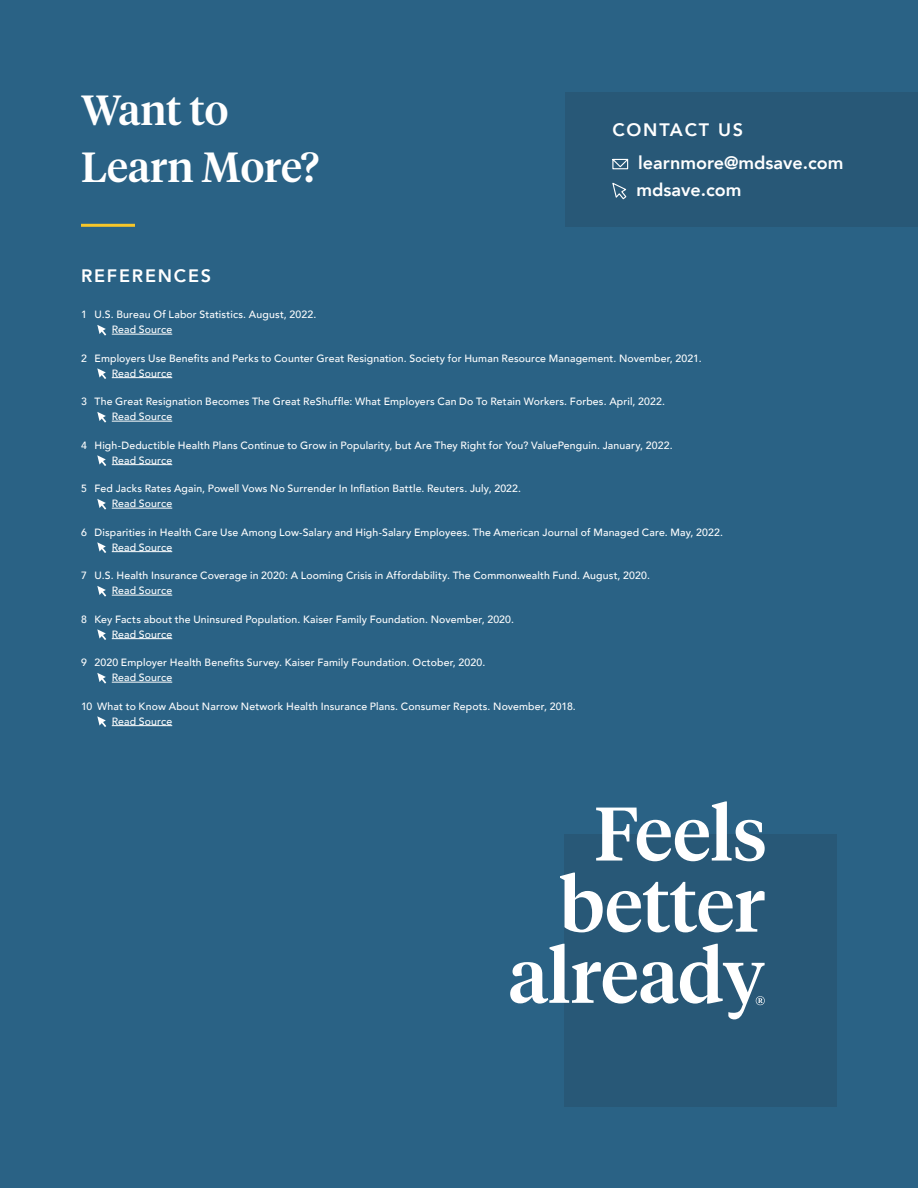
<style>
.page{position:relative;width:918px;height:1188px;background:#2a6285}
.page>*{position:absolute;margin:0;border:0;box-sizing:border-box;transform-origin:0 0}
.t1{font:500 42px/57px "Tiempos Headline";color:#fff}
.t2{font:800 18px/33.8px "Avenir";color:#fff}
.t3{font:800 18px "Avenir";letter-spacing:.1em;color:#fff}
.t4{font:500 10.5px/15px "Avenir";letter-spacing:.015em;color:#fff}
</style>
<div class="page">
<hr style="left:112px;top:334px;width:60px;height:1px;background:#fff">
<hr style="left:112px;top:377px;width:60px;height:1px;background:#fff">
<hr style="left:112px;top:421px;width:60px;height:1px;background:#fff">
<hr style="left:112px;top:464px;width:60px;height:1px;background:#fff">
<hr style="left:112px;top:508px;width:60px;height:1px;background:#fff">
<hr style="left:112px;top:551px;width:60px;height:1px;background:#fff">
<hr style="left:112px;top:595px;width:60px;height:1px;background:#fff">
<hr style="left:112px;top:638px;width:60px;height:1px;background:#fff">
<hr style="left:112px;top:682px;width:60px;height:1px;background:#fff">
<hr style="left:112px;top:725px;width:60px;height:1px;background:#fff">
<svg style="left:97px;top:325px;width:9px;height:11px"></svg>
<svg style="left:97px;top:368px;width:9px;height:11px"></svg>
<svg style="left:97px;top:412px;width:9px;height:11px"></svg>
<svg style="left:97px;top:455px;width:9px;height:11px"></svg>
<svg style="left:97px;top:499px;width:9px;height:11px"></svg>
<svg style="left:97px;top:542px;width:9px;height:11px"></svg>
<svg style="left:97px;top:586px;width:9px;height:11px"></svg>
<svg style="left:97px;top:629px;width:9px;height:11px"></svg>
<svg style="left:97px;top:673px;width:9px;height:11px"></svg>
<svg style="left:97px;top:716px;width:9px;height:11px"></svg>
<hr style="left:81px;top:224px;width:54px;height:3px;background:#f7c629">
<div style="left:565px;top:92px;width:353px;height:135px;background:#285877"></div>
<svg style="left:612px;top:158px;width:17px;height:12px"></svg>
<svg style="left:612px;top:182px;width:15px;height:18px"></svg>
<div style="left:565px;top:835px;width:272px;height:272px;background:#285877"></div>
<svg style="left:510px;top:944px;width:255px;height:75px"></svg>
<svg style="left:560px;top:873px;width:205px;height:59px"></svg>
<svg style="left:596px;top:801px;width:169px;height:60px"></svg>
<h1 class="t1" style="left:81px;top:79px;width:240px">Want to<br>Learn More?</h1>
<h2 class="t2" style="left:638px;top:112px;width:207px;text-indent:-26px">CONTACT US learnmore@mdsave.com</h2>
<h2 class="t2" style="left:636px;top:173px;width:106px">mdsave.com</h2>
<h2 class="t3" style="left:81px;top:262px;width:132px">REFERENCES</h2>
<p class="t4" style="left:112px;top:307px;width:206px;text-indent:-31px">1 U.S. Bureau Of Labor Statistics. August, 2022.<br>Read Source</p>
<p class="t4" style="left:112px;top:350px;width:591px;text-indent:-31px">2 Employers Use Benefits and Perks to Counter Great Resignation. Society for Human Resource Management. November, 2021.<br>Read Source</p>
<p class="t4" style="left:112px;top:394px;width:555px;text-indent:-31px">3 The Great Resignation Becomes The Great ReShuffle: What Employers Can Do To Retain Workers. Forbes. April, 2022.<br>Read Source</p>
<p class="t4" style="left:112px;top:437px;width:562px;text-indent:-31px">4 High-Deductible Health Plans Continue to Grow in Popularity, but Are They Right for You? ValuePenguin. January, 2022.<br>Read Source</p>
<p class="t4" style="left:112px;top:481px;width:411px;text-indent:-31px">5 Fed Jacks Rates Again, Powell Vows No Surrender In Inflation Battle. Reuters. July, 2022.<br>Read Source</p>
<p class="t4" style="left:112px;top:524px;width:613px;text-indent:-31px">6 Disparities in Health Care Use Among Low-Salary and High-Salary Employees. The American Journal of Managed Care. May, 2022.<br>Read Source</p>
<p class="t4" style="left:112px;top:568px;width:540px;text-indent:-31px">7 U.S. Health Insurance Coverage in 2020: A Looming Crisis in Affordability. The Commonwealth Fund. August, 2020.<br>Read Source</p>
<p class="t4" style="left:112px;top:611px;width:404px;text-indent:-31px">8 Key Facts about the Uninsured Population. Kaiser Family Foundation. November, 2020.<br>Read Source</p>
<p class="t4" style="left:112px;top:655px;width:375px;text-indent:-31px">9 2020 Employer Health Benefits Survey. Kaiser Family Foundation. October, 2020.<br>Read Source</p>
<p class="t4" style="left:112px;top:698px;width:466px;text-indent:-31px">10 What to Know About Narrow Network Health Insurance Plans. Consumer Repots. November, 2018.<br>Read Source</p>
</div>
